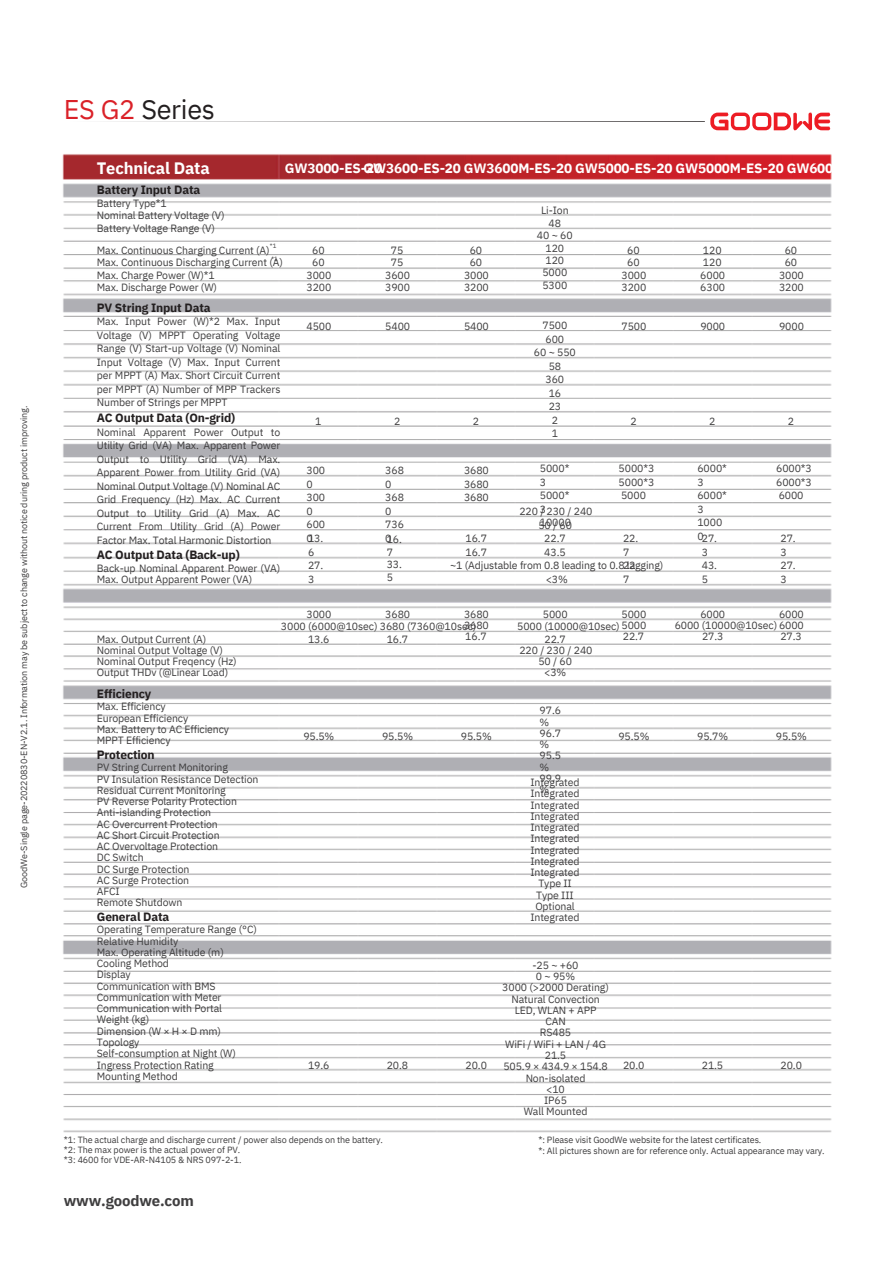
<style>
.page{position:relative;width:894px;height:1264px;background:#fff}
.page>*{position:absolute;margin:0;border:0;box-sizing:border-box;transform-origin:0 0}
.t1{font:27px "IBM Plex Sans";letter-spacing:-.01em;color:#231f20}
.t2{font:700 16.5px "IBM Plex Sans";letter-spacing:-.01em;color:#fff}
.t3{font:700 15px "IBM Plex Sans";letter-spacing:-.01em;color:#3f3e3f}
.t4{font:700 13.5px "IBM Plex Sans";letter-spacing:-.01em;color:#fff}
.t5{font:700 12px "IBM Plex Sans";letter-spacing:-.01em;color:#231f20}
.t6{font:10.5px/11.2px "IBM Plex Sans";letter-spacing:-.01em;color:#3f3e3f}
.t7{font:9px/10.2px "IBM Plex Sans";letter-spacing:-.01em;color:#3f3e3f}
.t8{font:6.15px "IBM Plex Sans";color:#3f3e3f}
.s1{color:#da2128}
</style>
<div class="page">
<img style="left:62px;top:154px;width:770px;height:979px">
<svg style="left:107px;top:121px;width:597px;height:1px"></svg>
<svg style="left:710px;top:113px;width:120px;height:17px"></svg>
<h3 class="t7" style="left:19px;top:888px;width:484px;rotate:-90deg">GoodWe-Single page-20220830-EN-V2.1. Information may be subject to change without notice during product improving.</h3>
<p class="t1" style="left:64px;top:92px;width:153px"><span class="s1">ES G2</span> Series</p>
<p class="t2" style="left:97px;top:157px;width:114px">Technical Data</p>
<p class="t5" style="left:97px;top:181px;width:105px">Battery Input Data</p>
<p class="t6" style="left:97px;top:197px;width:129px;line-height:12.5px">Battery Type*1<br>Nominal Battery Voltage (V)<br>Battery Voltage Range (V)</p>
<h4 class="t4" style="left:285px;top:159px;width:613px">GW3000-ES-G2W0 3600-ES-20 GW3600M-ES-20 GW5000-ES-20 GW5000M-ES-20 GW6000-ES-20 G</h4>
<h4 class="t6" style="left:537px;top:204px;width:37px;line-height:12.5px;text-align:center">Li-Ion<br>48<br>40 ~ 60<br>120<br>120<br>5000<br>5300</h4>
<h4 class="t6" style="left:534px;top:318px;width:43px;line-height:13.5px;text-align:center">7500<br>600<br>60 ~ 550<br>58<br>360<br>16<br>23<br>2<br>1</h4>
<h5 class="t8" style="left:270px;top:241px;width:8px">*1</h5>
<h5 class="t8" style="left:271px;top:254px;width:8px">*1</h5>
<h4 class="t6" style="left:97px;top:244px;width:187px;line-height:12.5px">Max. Continuous Charging Current (A)<br>Max. Continuous Discharging Current (A)<br>Max. Charge Power (W)*1<br>Max. Discharge Power (W)</h4>
<h4 class="t6" style="left:306px;top:244px;width:26px;line-height:12.5px;text-align:center">60<br>60<br>3000<br>3200</h4>
<h4 class="t6" style="left:464px;top:244px;width:26px;line-height:12.5px;text-align:center">60<br>60<br>3000<br>3200</h4>
<h4 class="t6" style="left:464px;top:320px;width:26px">5400</h4>
<h4 class="t6" style="left:621px;top:244px;width:26px;line-height:12.5px;text-align:center">60<br>60<br>3000<br>3200</h4>
<h4 class="t6" style="left:621px;top:320px;width:26px">7500</h4>
<h4 class="t6" style="left:700px;top:244px;width:26px;line-height:12.5px">120<br>120<br>6000<br>6300</h4>
<h4 class="t6" style="left:700px;top:320px;width:26px">9000</h4>
<h4 class="t6" style="left:778px;top:244px;width:26px;line-height:12.5px;text-align:center">60<br>60<br>3000<br>3200</h4>
<h4 class="t6" style="left:778px;top:320px;width:26px">9000</h4>
<h4 class="t6" style="left:385px;top:244px;width:26px;line-height:12.5px;text-align:center">75<br>75<br>3600<br>3900</h4>
<p class="t6" style="left:385px;top:320px;width:26px">5400</p>
<h4 class="t5" style="left:97px;top:299px;width:115px">PV String Input Data</h4>
<h4 class="t6" style="left:97px;top:314px;width:185px;line-height:13.5px;text-align:justify">Max. Input Power (W)*2 Max. Input Voltage (V) MPPT Operating Voltage Range (V) Start-up Voltage (V) Nominal Input Voltage (V) Max. Input Current per MPPT (A) Max. Short Circuit Current per MPPT (A) Number of MPP Trackers Number of Strings per MPPT</h4>
<h4 class="t5" style="left:97px;top:410px;width:140px">AC Output Data (On-grid)</h4>
<h4 class="t6" style="left:97px;top:425px;width:185px;line-height:13.5px;text-align:justify">Nominal Apparent Power Output to Utility Grid (VA) Max. Apparent Power Output to Utility Grid (VA) Max.<br>Apparent Power from Utility Grid (VA)<br>Nominal Output Voltage (V) Nominal AC Grid Frequency (Hz) Max. AC Current Output to Utility Grid (A) Max. AC Current From Utility Grid (A) Power Factor Max. Total Harmonic Distortion</h4>
<h4 class="t5" style="left:97px;top:547px;width:144px">AC Output Data (Back-up)</h4>
<h4 class="t6" style="left:97px;top:562px;width:185px">Back-up Nominal Apparent Power (VA)<br>Max. Output Apparent Power (VA)</h4>
<h4 class="t6" style="left:306px;top:320px;width:26px">4500</h4>
<p class="t6" style="left:394px;top:415px;width:8px">2</p>
<h4 class="t6" style="left:472px;top:415px;width:8px">2</h4>
<h4 class="t6" style="left:630px;top:415px;width:8px">2</h4>
<h4 class="t6" style="left:709px;top:415px;width:8px">2</h4>
<h4 class="t6" style="left:787px;top:415px;width:8px">2</h4>
<h4 class="t6" style="left:315px;top:415px;width:8px">1</h4>
<h4 class="t6" style="left:464px;top:463px;width:26px;line-height:13.5px;text-align:justify">3680<br>3680<br>3680</h4>
<h4 class="t6" style="left:539px;top:461px;width:33px;line-height:13.5px">5000*<br>3<br>5000*<br>3<br>10000</h4>
<h4 class="t6" style="left:618px;top:461px;width:37px;line-height:13.5px;text-align:justify">5000*3<br>5000*3<br>5000</h4>
<h4 class="t6" style="left:697px;top:461px;width:31px;line-height:13.5px">6000*<br>3<br>6000*<br>3<br>1000<br>0</h4>
<h5 class="t6" style="left:776px;top:461px;width:37px;line-height:13.5px;text-align:justify">6000*3<br>6000*3<br>6000</h5>
<h4 class="t6" style="left:306px;top:463px;width:20px;line-height:13.5px">300<br>0<br>300<br>0<br>600<br>0</h4>
<h4 class="t6" style="left:385px;top:463px;width:20px;line-height:13.5px">368<br>0<br>368<br>0<br>736<br>0</h4>
<h4 class="t6" style="left:519px;top:504px;width:75px;line-height:13.5px;text-align:center">220 / 230 / 240<br>50 / 60</h4>
<h4 class="t6" style="left:308px;top:531px;width:17px;line-height:13.5px">13.<br>6<br>27.<br>3</h4>
<h4 class="t6" style="left:465px;top:531px;width:23px;line-height:13.5px">16.7<br>16.7</h4>
<h4 class="t6" style="left:544px;top:531px;width:23px;line-height:13.5px">22.7<br>43.5</h4>
<h4 class="t6" style="left:623px;top:531px;width:17px;line-height:13.5px">22.<br>7<br>22.<br>7</h4>
<h4 class="t6" style="left:701px;top:531px;width:17px;line-height:13.5px">27.<br>3<br>43.<br>5</h4>
<h4 class="t6" style="left:780px;top:531px;width:17px;line-height:13.5px">27.<br>3<br>27.<br>3</h4>
<h4 class="t6" style="left:778px;top:602px;width:26px;line-height:22.5px">6000<br>27.3</h4>
<p class="t6" style="left:386px;top:533px;width:17px;line-height:12.5px">16.<br>7<br>33.<br>5</p>
<h4 class="t6" style="left:450px;top:559px;width:215px;line-height:13.5px;text-align:center">~1 (Adjustable from 0.8 leading to 0.8 lagging) &lt;3%</h4>
<p class="t6" style="left:306px;top:608px;width:26px">3000</p>
<h4 class="t6" style="left:385px;top:608px;width:26px">3680</h4>
<p class="t6" style="left:281px;top:620px;width:197px">3000 (6000@10sec) 3680 (7360@10sec)</p>
<h4 class="t6" style="left:308px;top:633px;width:23px">13.6</h4>
<p class="t6" style="left:386px;top:633px;width:23px">16.7</p>
<h4 class="t6" style="left:464px;top:608px;width:26px;text-align:justify">3680<br>3680<br>16.7</h4>
<h4 class="t6" style="left:542px;top:608px;width:26px">5000</h4>
<h4 class="t6" style="left:517px;top:620px;width:104px">5000 (10000@10sec)</h4>
<h4 class="t6" style="left:519px;top:633px;width:75px;text-align:center">22.7<br>220 / 230 / 240<br>50 / 60<br>&lt;3%</h4>
<h4 class="t6" style="left:621px;top:608px;width:26px;text-align:justify">5000<br>5000<br>22.7</h4>
<h4 class="t6" style="left:700px;top:608px;width:26px">6000</h4>
<h4 class="t6" style="left:674px;top:619px;width:131px">6000 (10000@10sec) 6000</h4>
<h4 class="t6" style="left:702px;top:631px;width:23px">27.3</h4>
<h2 class="t6" style="left:97px;top:633px;width:141px">Max. Output Current (A)<br>Nominal Output Voltage (V)<br>Nominal Output Freqency (Hz)<br>Output THDv (@Linear Load)</h2>
<h4 class="t5" style="left:97px;top:685px;width:56px">Efficiency</h4>
<h4 class="t6" style="left:97px;top:701px;width:134px">Max. Efficiency<br>European Efficiency<br>Max. Battery to AC Efficiency<br>MPPT Efficiency</h4>
<h4 class="t5" style="left:97px;top:746px;width:59px">Protection</h4>
<h4 class="t6" style="left:97px;top:761px;width:163px">PV String Current Monitoring<br>PV Insulation Resistance Detection<br>Residual Current Monitoring<br>PV Reverse Polarity Protection<br>Anti-islanding Protection<br>AC Overcurrent Protection<br>AC Short Circuit Protection<br>AC Overvoltage Protection<br>DC Switch<br>DC Surge Protection<br>AC Surge Protection<br>AFCI<br>Remote Shutdown</h4>
<h4 class="t5" style="left:97px;top:908px;width:74px">General Data</h4>
<h4 class="t6" style="left:97px;top:923px;width:161px">Operating Temperature Range (°C)<br>Relative Humidity<br>Max. Operating Altitude (m)<br>Cooling Method<br>Display<br>Communication with BMS<br>Communication with Meter<br>Communication with Portal<br>Weight (kg)<br>Dimension (W × H × D mm)<br>Topology<br>Self-consumption at Night (W)<br>Ingress Protection Rating<br>Mounting Method</h4>
<h4 class="t6" style="left:303px;top:730px;width:33px">95.5%</h4>
<h4 class="t6" style="left:308px;top:1059px;width:23px">19.6</h4>
<h4 class="t6" style="left:382px;top:730px;width:33px">95.5%</h4>
<h4 class="t6" style="left:386px;top:1059px;width:23px">20.8</h4>
<h4 class="t6" style="left:460px;top:730px;width:33px">95.5%</h4>
<h4 class="t6" style="left:539px;top:704px;width:23px">97.6 %<br>96.7 %<br>95.5 %<br>99.9 %</h4>
<h4 class="t6" style="left:530px;top:776px;width:51px;text-align:center">Integrated<br>Integrated<br>Integrated<br>Integrated<br>Integrated<br>Integrated<br>Integrated<br>Integrated<br>Integrated<br>Type II<br>Type III<br>Optional<br>Integrated</h4>
<h4 class="t6" style="left:618px;top:730px;width:33px">95.5%</h4>
<h4 class="t6" style="left:465px;top:1059px;width:23px">20.0</h4>
<h4 class="t6" style="left:502px;top:959px;width:108px;text-align:center">-25 ~ +60<br>0 ~ 95%<br>3000 (&gt;2000 Derating)<br>Natural Convection<br>LED, WLAN + APP<br>CAN<br>RS485<br>WiFi / WiFi + LAN / 4G<br>21.5<br>505.9 × 434.9 × 154.8<br>Non-isolated<br>&lt;10<br>IP65<br>Wall Mounted</h4>
<h4 class="t6" style="left:623px;top:1059px;width:23px">20.0</h4>
<h4 class="t6" style="left:697px;top:730px;width:33px">95.7%</h4>
<h4 class="t6" style="left:701px;top:1059px;width:23px">21.5</h4>
<h4 class="t6" style="left:775px;top:730px;width:33px">95.5%</h4>
<h4 class="t6" style="left:780px;top:1059px;width:23px">20.0</h4>
<h4 class="t7" style="left:64px;top:1134px;width:320px">*1: The actual charge and discharge current / power also depends on the battery. *2: The max power is the actual power of PV.<br>*3: 4600 for VDE-AR-N4105 &amp; NRS 097-2-1.</h4>
<p class="t7" style="left:538px;top:1134px;width:224px">*: Please visit GoodWe website for the latest certificates.</p>
<h4 class="t7" style="left:538px;top:1145px;width:288px">*: All pictures shown are for reference only. Actual appearance may vary.</h4>
<h1 class="t3" style="left:64px;top:1190px;width:131px">www.goodwe.com</h1>
</div>
